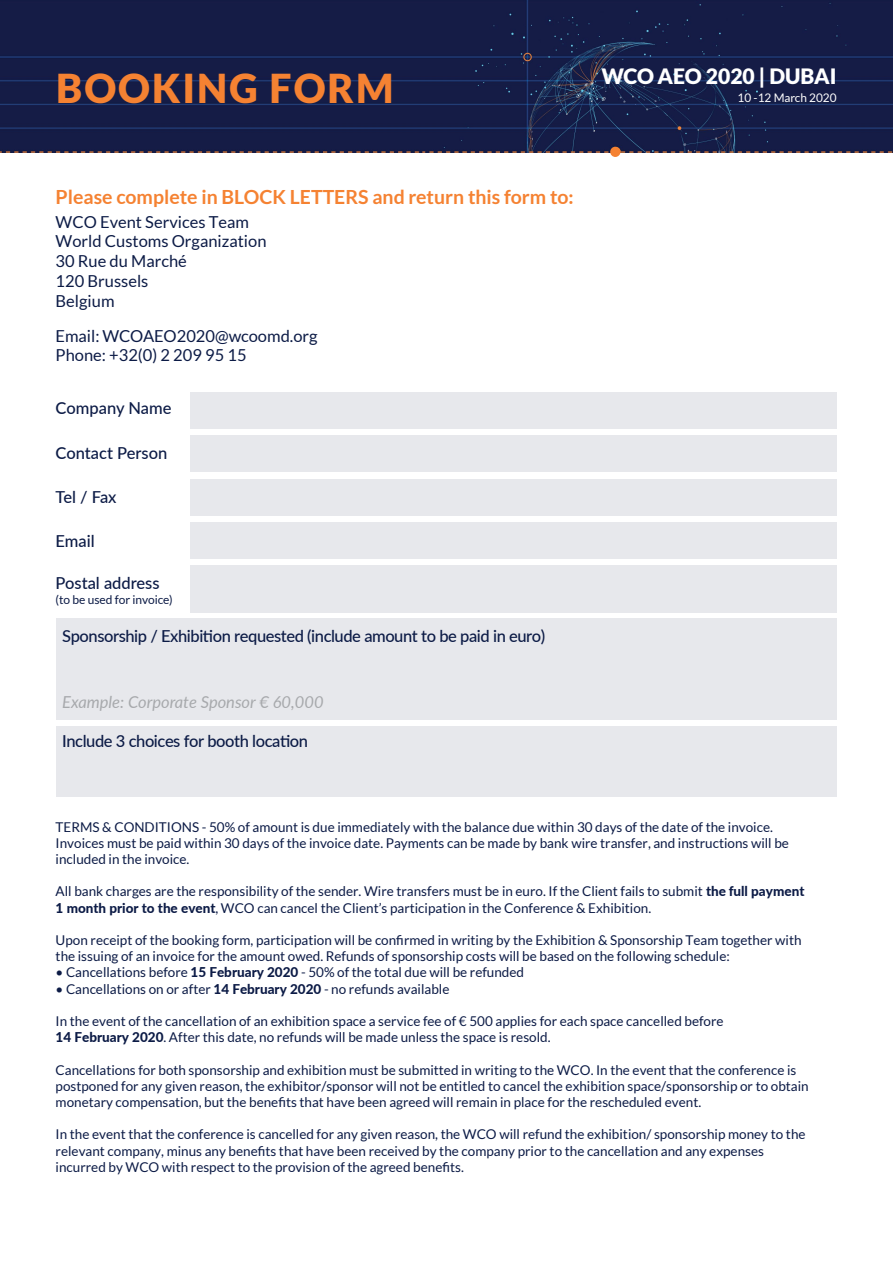
<style>
.page{position:relative;width:893px;height:1263px;background:#fff}
.page>*{position:absolute;margin:0;border:0;box-sizing:border-box;transform-origin:0 0}
.t1{font:900 39.9px "Lato";letter-spacing:.05em;color:#f58232}
.t2{font:900 21.15px "Lato";color:#fff}
.t3{font:700 19.5px "Lato";color:#f58232}
.t4{font:16.5px/19.8px "Lato";color:#0c1b46}
.t5{font:500 16.5px "Lato";letter-spacing:-.025em;color:#0c1b46}
.t6{font:500 16.5px "Lato";color:#0c1b46}
.t7{font:italic 16.5px "Lato";color:#a7a9ac}
.t8{font:13.5px/16.2px "Lato";color:#0c1b46}
.t9{font:12px "Lato";color:#0c1b46}
.t10{font:11.85px "Lato";color:#fff}
.s1{font-weight:800}
</style>
<div class="page">
<img style="left:0;top:0;width:893px;height:152px">
<div style="left:610px;top:147px;width:10px;height:10px;background:#f58232;border-radius:50%"></div>
<div style="left:56px;top:618px;width:781px;height:102px;background:#e7e8ec"></div>
<div style="left:56px;top:726px;width:781px;height:70px;background:#e7e8ec"></div>
<div style="left:190px;top:392px;width:647px;height:37px;background:#e7e8ec"></div>
<div style="left:190px;top:435px;width:647px;height:37px;background:#e7e8ec"></div>
<div style="left:190px;top:479px;width:647px;height:37px;background:#e7e8ec"></div>
<div style="left:190px;top:522px;width:647px;height:37px;background:#e7e8ec"></div>
<div style="left:190px;top:565px;width:647px;height:47px;background:#e7e8ec"></div>
<h1 class="t1" style="left:56px;top:65px;width:339px">BOOKING FORM</h1>
<h2 class="t2" style="left:601px;top:64px;width:237px">WCO AEO 2020 | DUBAI</h2>
<p class="t10" style="left:738px;top:91px;width:101px">10 -12 March 2020</p>
<h3 class="t3" style="left:56px;top:186px;width:520px">Please complete in BLOCK LETTERS and return this form to:</h3>
<p class="t4" style="left:56px;top:212px;width:212px">WCO Event Services Team<br>World Customs Organization<br>30 Rue du Marché<br>120 Brussels<br>Belgium</p>
<p class="t4" style="left:56px;top:326px;width:263px">Email: WCOAEO2020@wcoomd.org<br>Phone: +32(0) 2 209 95 15</p>
<p class="t6" style="left:56px;top:396px;width:117px">Company Name</p>
<p class="t6" style="left:56px;top:441px;width:113px">Contact Person</p>
<p class="t5" style="left:56px;top:485px;width:62px">Tel / Fax</p>
<p class="t5" style="left:56px;top:529px;width:41px">Email</p>
<p class="t6" style="left:56px;top:571px;width:105px">Postal address</p>
<p class="t9" style="left:56px;top:593px;width:119px">(to be used for invoice)</p>
<p class="t5" style="left:62px;top:624px;width:485px">Sponsorship / Exhibition requested (include amount to be paid in euro)</p>
<p class="t7" style="left:62px;top:690px;width:263px">Example: Corporate Sponsor € 60,000</p>
<p class="t5" style="left:62px;top:729px;width:247px">Include 3 choices for booth location</p>
<p class="t8" style="left:56px;top:818px;width:735px">TERMS &amp; CONDITIONS - 50% of amount is due immediately with the balance due within 30 days of the date of the invoice.<br>Invoices must be paid within 30 days of the invoice date. Payments can be made by bank wire transfer, and instructions will be included in the invoice.</p>
<p class="t8" style="left:56px;top:883px;width:750px">All bank charges are the responsibility of the sender. Wire transfers must be in euro. If the Client fails to submit <span class="s1">the full payment<br>1 month prior to the event</span>, WCO can cancel the Client’s participation in the Conference &amp; Exhibition.</p>
<p class="t8" style="left:56px;top:932px;width:747px">Upon receipt of the booking form, participation will be confirmed in writing by the Exhibition &amp; Sponsorship Team together with the issuing of an invoice for the amount owed. Refunds of sponsorship costs will be based on the following schedule:</p>
<p class="t8" style="left:56px;top:964px;width:470px">• Cancellations before <span class="s1">15 February 2020</span> - 50% of the total due will be refunded</p>
<p class="t8" style="left:56px;top:980px;width:395px">• Cancellations on or after <span class="s1">14 February 2020</span> - no refunds available</p>
<p class="t8" style="left:56px;top:1013px;width:669px">In the event of the cancellation of an exhibition space a service fee of € 500 applies for each space cancelled before<br><span class="s1">14 February 2020</span>. After this date, no refunds will be made unless the space is resold.</p>
<p class="t8" style="left:56px;top:1061px;width:755px">Cancellations for both sponsorship and exhibition must be submitted in writing to the WCO. In the event that the conference is postponed for any given reason, the exhibitor/sponsor will not be entitled to cancel the exhibition space/sponsorship or to obtain monetary compensation, but the benefits that have been agreed will remain in place for the rescheduled event.</p>
<p class="t8" style="left:56px;top:1126px;width:751px">In the event that the conference is cancelled for any given reason, the WCO will refund the exhibition/ sponsorship money to the relevant company, minus any benefits that have been received by the company prior to the cancellation and any expenses incurred by WCO with respect to the provision of the agreed benefits.</p>
</div>
